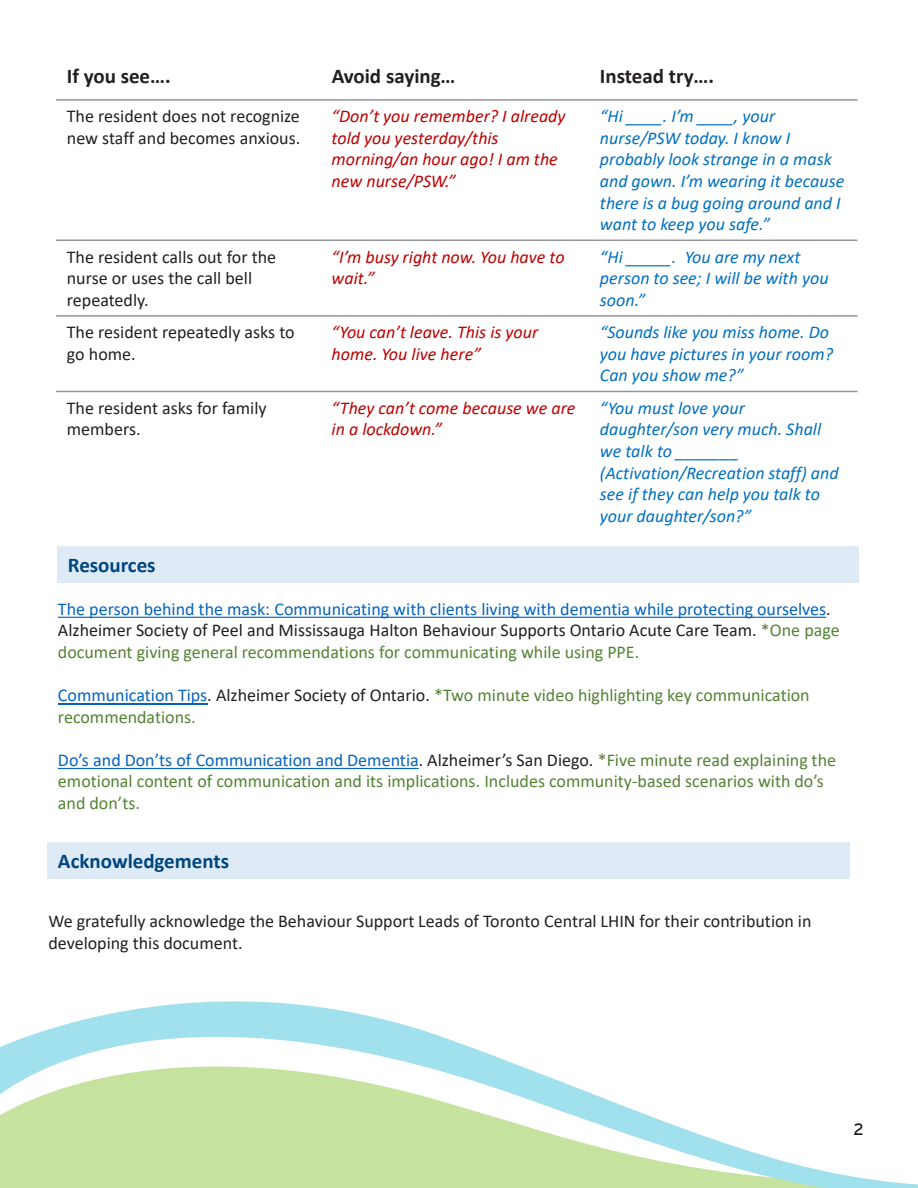
<style>
.page{position:relative;width:918px;height:1188px;background:#fff}
.page>*{position:absolute;margin:0;border:0;box-sizing:border-box;transform-origin:0 0}
.t1{font:700 21px "Calibri";color:#231f20}
.t2{font:700 21px "Calibri";color:#00457c}
.t3{font:italic 18px/21.6px "Calibri";color:#0070c0}
.t4{font:18px/21.6px "Calibri";color:#548235}
.t5{font:18px/21.6px "Calibri";color:#231f20}
.t6{font:18px/21.6px "Calibri";color:#0563c1}
.t7{font:italic 18px/21.6px "Calibri";color:#c00000}
.t8{font:16.5px "Interstate";color:#231f20}
.s1{color:#231f20}
.s2{color:#548235}
.s3{color:#0563c1}
</style>
<div class="page">
<div style="left:57px;top:547px;width:802px;height:36px;background:#deebf7"></div>
<svg style="left:58px;top:617px;width:768px;height:1px"></svg>
<hr style="left:58px;top:703px;width:149px;height:1px;background:#0563c1">
<svg style="left:58px;top:768px;width:361px;height:1px"></svg>
<hr style="left:56px;top:99px;width:802px;height:2px;background:#939598">
<hr style="left:56px;top:240px;width:802px;height:1px;background:#939598">
<hr style="left:56px;top:315px;width:802px;height:2px;background:#939598">
<hr style="left:56px;top:391px;width:802px;height:1px;background:#939598">
<div style="left:47px;top:843px;width:803px;height:36px;background:#deebf7"></div>
<svg style="left:0;top:1001px;width:918px;height:187px"></svg>
<p class="t1" style="left:67px;top:61px;width:105px">If you see….</p>
<p class="t1" style="left:332px;top:61px;width:125px">Avoid saying…</p>
<p class="t1" style="left:600px;top:61px;width:116px">Instead try….</p>
<p class="t5" style="left:67px;top:105px;width:235px">The resident does not recognize new staff and becomes anxious.</p>
<p class="t7" style="left:332px;top:105px;width:235px">“Don’t you remember? I already told you yesterday/this morning/an hour ago! I am the new nurse/PSW.”</p>
<p class="t3" style="left:600px;top:105px;width:246px">“Hi ____. I’m ____, your nurse/PSW today. I know I probably look strange in a mask and gown. I’m wearing it because there is a bug going around and I want to keep you safe.”</p>
<p class="t5" style="left:67px;top:245px;width:211px">The resident calls out for the nurse or uses the call bell repeatedly.</p>
<p class="t7" style="left:332px;top:245px;width:235px">“I’m busy right now. You have to wait.”</p>
<p class="t3" style="left:600px;top:245px;width:230px">“Hi _____. You are my next person to see; I will be with you soon.”</p>
<p class="t5" style="left:67px;top:321px;width:229px">The resident repeatedly asks to go home.</p>
<p class="t7" style="left:332px;top:321px;width:208px">“You can’t leave. This is your home. You live here”</p>
<p class="t3" style="left:600px;top:321px;width:235px">“Sounds like you miss home. Do you have pictures in your room?<br>Can you show me?”</p>
<p class="t5" style="left:67px;top:396px;width:201px">The resident asks for family members.</p>
<p class="t7" style="left:332px;top:396px;width:245px">“They can’t come because we are in a lockdown.”</p>
<p class="t3" style="left:600px;top:396px;width:240px">“You must love your daughter/son very much. Shall we talk to _______ (Activation/Recreation staff) and see if they can help you talk to your daughter/son?”</p>
<p class="t2" style="left:68px;top:550px;width:89px">Resources</p>
<p class="t6" style="left:58px;top:597px;width:783px">The person behind the mask: Communicating with clients living with dementia while protecting ourselves<span class="s1">.<br>Alzheimer Society of Peel and Mississauga Halton Behaviour Supports Ontario Acute Care Team.</span> <span class="s2">*One page document giving general recommendations for communicating while using PPE.</span></p>
<p class="t4" style="left:58px;top:684px;width:753px"><span class="s3">Communication Tips</span><span class="s1">. Alzheimer Society of Ontario.</span> *Two minute video highlighting key communication recommendations.</p>
<p class="t4" style="left:58px;top:749px;width:780px"><span class="s3">Do’s and Don’ts of Communication and Dementia</span><span class="s1">. Alzheimer’s San Diego.</span> *Five minute read explaining the emotional content of communication and its implications. Includes community-based scenarios with do’s and don’ts.</p>
<p class="t2" style="left:58px;top:846px;width:173px">Acknowledgements</p>
<p class="t5" style="left:48px;top:910px;width:765px">We gratefully acknowledge the Behaviour Support Leads of Toronto Central LHIN for their contribution in developing this document.</p>
<p class="t8" style="left:854px;top:1120px;width:12px">2</p>
</div>
